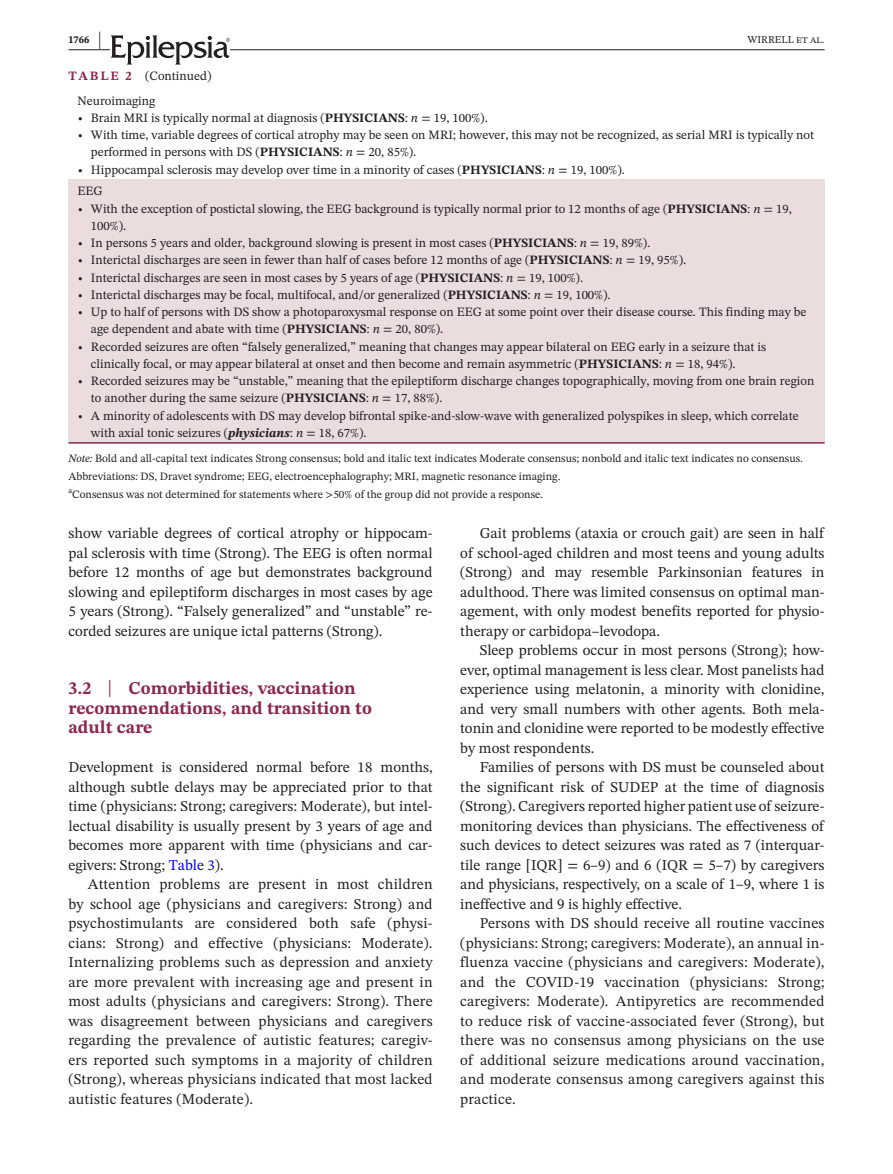
<style>
.page{position:relative;width:893px;height:1174px;background:#fff}
.page>*{position:absolute;margin:0;border:0;box-sizing:border-box;transform-origin:0 0}
.t1{font:700 18px/19.5px "STIX Two Text";color:#8c284e}
.t2{font:15px/19.5px "STIX Two Text";color:#231f20;text-align:justify}
.t3{font:12.75px/17.2px "STIX Two Text";color:#231f20}
.t4{font:11.25px/18px "STIX Two Text";color:#231f20}
.t5{font:10.5px "STIX Two Text";color:#231f20}
.t6{font:700 10.5px "STIX Two Text";color:#231f20}
.t7{font:7.8px "STIX Two Text";color:#231f20}
.s1{font-size:21px}
.s2{font-weight:700;color:#8c284e}
.s3{font-weight:700}
.s4{font-style:italic}
.s5{font-weight:700;font-style:italic}
.s6{font-weight:400;font-size:23.7px}
.s7{color:#00f}
</style>
<div class="page">
<hr style="left:68px;top:49px;width:756px;height:1px;background:#231f20">
<svg style="left:111px;top:35px;width:119px;height:30px"></svg>
<div style="left:68px;top:179px;width:756px;height:264px;background:#ebdcdd"></div>
<hr style="left:68px;top:442px;width:756px;height:1px;background:#8c284e">
<p class="t6" style="left:68px;top:32px;width:34px">1766 <span class="s1">|</span></p>
<p class="t5" style="left:747px;top:32px;width:79px">WIRRELL et al.</p>
<p class="t3" style="left:68px;top:67px;width:144px"><span class="s2">TABLE 2</span> (Continued)</p>
<p class="t3" style="left:77px;top:92px;width:79px">Neuroimaging</p>
<p class="t3" style="left:77px;top:109px;width:412px">• Brain MRI is typically normal at diagnosis (<span class="s3">PHYSICIANS</span>: <span class="s4">n</span> = 19, 100%).</p>
<p class="t3" style="left:91px;top:126px;width:725px;text-indent:-14px">• With time, variable degrees of cortical atrophy may be seen on MRI; however, this may not be recognized, as serial MRI is typically not performed in persons with DS (<span class="s3">PHYSICIANS</span>: <span class="s4">n</span> = 20, 85%).</p>
<p class="t3" style="left:77px;top:158px;width:549px;line-height:21.8px">• Hippocampal sclerosis may develop over time in a minority of cases (<span class="s3">PHYSICIANS</span>: <span class="s4">n</span> = 19, 100%).<br>EEG</p>
<p class="t3" style="left:91px;top:200px;width:703px;text-indent:-14px">• With the exception of postictal slowing, the EEG background is typically normal prior to 12 months of age (<span class="s3">PHYSICIANS</span>: <span class="s4">n</span> = 19,<br>100%).</p>
<p class="t3" style="left:77px;top:234px;width:574px">• In persons 5 years and older, background slowing is present in most cases (<span class="s3">PHYSICIANS</span>: <span class="s4">n</span> = 19, 89%).</p>
<p class="t3" style="left:77px;top:251px;width:610px">• Interictal discharges are seen in fewer than half of cases before 12 months of age (<span class="s3">PHYSICIANS</span>: <span class="s4">n</span> = 19, 95%).</p>
<p class="t3" style="left:77px;top:269px;width:507px">• Interictal discharges are seen in most cases by 5 years of age (<span class="s3">PHYSICIANS</span>: <span class="s4">n</span> = 19, 100%).</p>
<p class="t3" style="left:77px;top:286px;width:535px">• Interictal discharges may be focal, multifocal, and/or generalized (<span class="s3">PHYSICIANS</span>: <span class="s4">n</span> = 19, 100%).</p>
<p class="t3" style="left:91px;top:303px;width:717px;text-indent:-14px">• Up to half of persons with DS show a photoparoxysmal response on EEG at some point over their disease course. This finding may be age dependent and abate with time (<span class="s3">PHYSICIANS</span>: <span class="s4">n</span> = 20, 80%).</p>
<p class="t3" style="left:91px;top:338px;width:677px;text-indent:-14px">• Recorded seizures are often “falsely generalized,” meaning that changes may appear bilateral on EEG early in a seizure that is clinically focal, or may appear bilateral at onset and then become and remain asymmetric (<span class="s3">PHYSICIANS</span>: <span class="s4">n</span> = 18, 94%).</p>
<p class="t3" style="left:91px;top:372px;width:725px;text-indent:-14px">• Recorded seizures may be “unstable,” meaning that the epileptiform discharge changes topographically, moving from one brain region to another during the same seizure (<span class="s3">PHYSICIANS</span>: <span class="s4">n</span> = 17, 88%).</p>
<p class="t3" style="left:91px;top:407px;width:709px;text-indent:-14px">• A minority of adolescents with DS may develop bifrontal spike-and-slow-wave with generalized polyspikes in sleep, which correlate with axial tonic seizures (<span class="s5">physicians</span>: <span class="s4">n</span> = 18, 67%).</p>
<p class="t4" style="left:68px;top:449px;width:736px"><span class="s4">Note:</span> Bold and all-capital text indicates Strong consensus; bold and italic text indicates Moderate consensus; nonbold and italic text indicates no consensus.<br>Abbreviations: DS, Dravet syndrome; EEG, electroencephalography; MRI, magnetic resonance imaging.</p>
<p class="t7" style="left:68px;top:484px;width:5px">a</p>
<p class="t4" style="left:72px;top:485px;width:472px">Consensus was not determined for statements where &gt;50% of the group did not provide a response.</p>
<p class="t2" style="left:68px;top:523px;width:366px">show variable degrees of cortical atrophy or hippocam&shy;pal sclerosis with time (Strong). The EEG is often normal before 12 months of age but demonstrates background slowing and epileptiform discharges in most cases by age 5 years (Strong). “Falsely generalized” and “unstable” re&shy;corded seizures are unique ictal patterns (Strong).</p>
<p class="t1" style="left:68px;top:679px;width:305px">3.2 <span class="s6">|</span> Comorbidities, vaccination recommendations, and transition to adult care</p>
<p class="t2" style="left:68px;top:757px;width:366px">Development is considered normal before 18 months, although subtle delays may be appreciated prior to that time (physicians: Strong; caregivers: Moderate), but intel&shy;lectual disability is usually present by 3 years of age and becomes more apparent with time (physicians and car&shy;egivers: Strong; <span class="s7">Table 3</span>).</p>
<p class="t2" style="left:68px;top:874px;width:366px;text-indent:20px">Attention problems are present in most children by school age (physicians and caregivers: Strong) and psychostimulants are considered both safe (physi&shy;cians: Strong) and effective (physicians: Moderate).<br>Internalizing problems such as depression and anxiety are more prevalent with increasing age and present in most adults (physicians and caregivers: Strong). There was disagreement between physicians and caregivers regarding the prevalence of autistic features; caregiv&shy;ers reported such symptoms in a majority of children (Strong), whereas physicians indicated that most lacked autistic features (Moderate).</p>
<p class="t2" style="left:460px;top:523px;width:366px;text-indent:20px">Gait problems (ataxia or crouch gait) are seen in half of school-aged children and most teens and young adults (Strong) and may resemble Parkinsonian features in adulthood. There was limited consensus on optimal man&shy;agement, with only modest benefits reported for physio&shy;therapy or carbidopa–levodopa.</p>
<p class="t2" style="left:460px;top:640px;width:366px;text-indent:20px">Sleep problems occur in most persons (Strong); how&shy;ever, optimal management is less clear. Most panelists had experience using melatonin, a minority with clonidine, and very small numbers with other agents. Both mela&shy;tonin and clonidine were reported to be modestly effective by most respondents.</p>
<p class="t2" style="left:460px;top:757px;width:366px;text-indent:20px">Families of persons with DS must be counseled about the significant risk of SUDEP at the time of diagnosis (Strong). Caregivers reported higher patient use of seizure&shy;monitoring devices than physicians. The effectiveness of such devices to detect seizures was rated as 7 (interquar&shy;tile range [IQR] = 6–9) and 6 (IQR = 5–7) by caregivers and physicians, respectively, on a scale of 1–9, where 1 is ineffective and 9 is highly effective.</p>
<p class="t2" style="left:460px;top:913px;width:366px;text-indent:20px">Persons with DS should receive all routine vaccines (physicians: Strong; caregivers: Moderate), an annual in&shy;fluenza vaccine (physicians and caregivers: Moderate), and the COVID-19 vaccination (physicians: Strong; caregivers: Moderate). Antipyretics are recommended to reduce risk of vaccine-associated fever (Strong), but there was no consensus among physicians on the use of additional seizure medications around vaccination, and moderate consensus among caregivers against this practice.</p>
</div>
